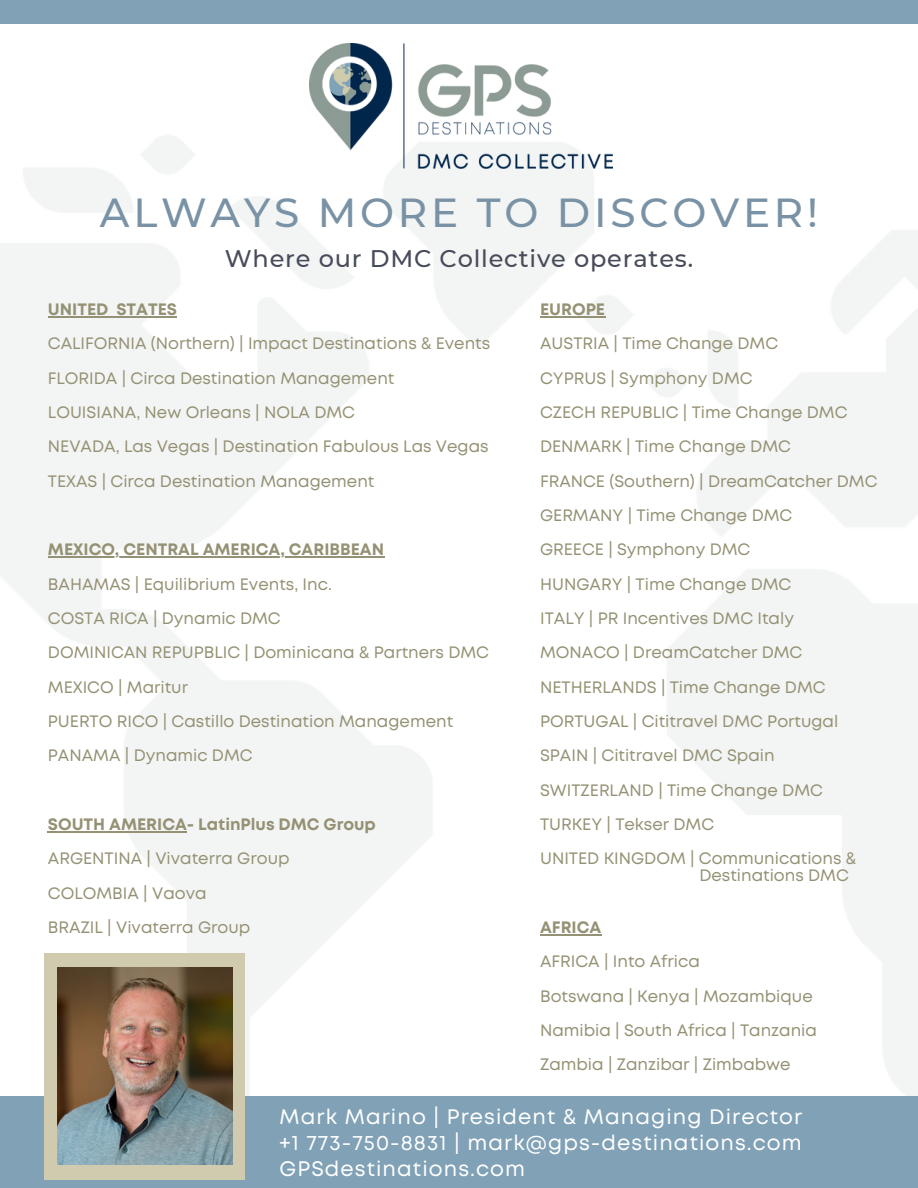
<style>
.page{position:relative;width:918px;height:1188px;background:#fff}
.page>*{position:absolute;margin:0;border:0;box-sizing:border-box;transform-origin:0 0}
.t1{font:500 40.5px "Montserrat";letter-spacing:.095em;color:#7992a5}
.t2{font:500 24px "Montserrat";letter-spacing:.035em;color:#484b5a}
.t3{font:21px/25.8px "Mont";letter-spacing:.05em;color:#fff;text-align:justify}
.t4{font:16.5px "Mont";color:#959174}
.t5{font:700 16.5px "Mont";color:#959174}
</style>
<div class="page">
<div style="left:0;top:1096px;width:918px;height:92px;background:#80a1b6"></div>
<div style="left:45px;top:953px;width:200px;height:226px;background:#d0cbae"></div>
<img style="left:57px;top:968px;width:175px;height:196px">
<img style="left:309px;top:44px;width:304px;height:125px">
<hr style="left:48px;top:316px;width:60px;height:1px;background:#959174">
<hr style="left:116px;top:316px;width:61px;height:1px;background:#959174">
<hr style="left:540px;top:316px;width:65px;height:1px;background:#959174">
<hr style="left:48px;top:556px;width:336px;height:2px;background:#959174">
<hr style="left:48px;top:831px;width:139px;height:1px;background:#959174">
<hr style="left:540px;top:934px;width:61px;height:1px;background:#959174">
<div style="left:0;top:0;width:918px;height:24px;background:#80a1b6"></div>
<p class="t1" style="left:100px;top:188px;width:720px">ALWAYS MORE TO DISCOVER!</p>
<p class="t2" style="left:225px;top:244px;width:470px">Where our DMC Collective operates.</p>
<p class="t5" style="left:48px;top:303px;width:131px">UNITED STATES</p>
<p class="t5" style="left:540px;top:303px;width:67px">EUROPE</p>
<p class="t4" style="left:48px;top:337px;width:444px">CALIFORNIA (Northern) | Impact Destinations &amp; Events</p>
<p class="t4" style="left:540px;top:337px;width:240px">AUSTRIA | Time Change DMC</p>
<p class="t4" style="left:48px;top:372px;width:348px">FLORIDA | Circa Destination Management</p>
<p class="t4" style="left:540px;top:372px;width:214px">CYPRUS | Symphony DMC</p>
<p class="t4" style="left:48px;top:406px;width:309px">LOUISIANA, New Orleans | NOLA DMC</p>
<p class="t4" style="left:540px;top:406px;width:309px">CZECH REPUBLIC | Time Change DMC</p>
<p class="t4" style="left:48px;top:440px;width:442px">NEVADA, Las Vegas | Destination Fabulous Las Vegas</p>
<p class="t4" style="left:540px;top:440px;width:252px">DENMARK | Time Change DMC</p>
<p class="t4" style="left:48px;top:475px;width:328px">TEXAS | Circa Destination Management</p>
<p class="t4" style="left:540px;top:475px;width:339px">FRANCE (Southern) | DreamCatcher DMC</p>
<p class="t4" style="left:540px;top:509px;width:254px">GERMANY | Time Change DMC</p>
<p class="t5" style="left:48px;top:543px;width:338px">MEXICO, CENTRAL AMERICA, CARIBBEAN</p>
<p class="t4" style="left:540px;top:543px;width:212px">GREECE | Symphony DMC</p>
<p class="t4" style="left:48px;top:578px;width:285px">BAHAMAS | Equilibrium Events, Inc.</p>
<p class="t4" style="left:540px;top:578px;width:253px">HUNGARY | Time Change DMC</p>
<p class="t4" style="left:48px;top:612px;width:234px">COSTA RICA | Dynamic DMC</p>
<p class="t4" style="left:540px;top:612px;width:255px">ITALY | PR Incentives DMC Italy</p>
<p class="t4" style="left:48px;top:646px;width:443px">DOMINICAN REPUPBLIC | Dominicana &amp; Partners DMC</p>
<p class="t4" style="left:540px;top:646px;width:264px">MONACO | DreamCatcher DMC</p>
<p class="t4" style="left:48px;top:681px;width:142px">MEXICO | Maritur</p>
<p class="t4" style="left:540px;top:681px;width:287px">NETHERLANDS | Time Change DMC</p>
<p class="t4" style="left:48px;top:715px;width:407px">PUERTO RICO | Castillo Destination Management</p>
<p class="t4" style="left:540px;top:715px;width:300px">PORTUGAL | Cititravel DMC Portugal</p>
<p class="t4" style="left:48px;top:749px;width:206px">PANAMA | Dynamic DMC</p>
<p class="t4" style="left:540px;top:749px;width:236px">SPAIN | Cititravel DMC Spain</p>
<p class="t4" style="left:540px;top:784px;width:284px">SWITZERLAND | Time Change DMC</p>
<p class="t5" style="left:48px;top:818px;width:329px">SOUTH AMERICA- LatinPlus DMC Group</p>
<p class="t4" style="left:540px;top:818px;width:176px">TURKEY | Tekser DMC</p>
<p class="t4" style="left:48px;top:852px;width:243px">ARGENTINA | Vivaterra Group</p>
<p class="t4" style="left:540px;top:852px;width:318px">UNITED KINGDOM | Communications &amp;</p>
<p class="t4" style="left:48px;top:887px;width:160px">COLOMBIA | Vaova</p>
<p class="t4" style="left:48px;top:921px;width:204px">BRAZIL | Vivaterra Group</p>
<p class="t5" style="left:540px;top:921px;width:63px">AFRICA</p>
<p class="t4" style="left:540px;top:955px;width:161px">AFRICA | Into Africa</p>
<p class="t4" style="left:540px;top:990px;width:274px">Botswana | Kenya | Mozambique</p>
<p class="t4" style="left:540px;top:1024px;width:278px">Namibia | South Africa | Tanzania</p>
<p class="t4" style="left:540px;top:1058px;width:252px">Zambia | Zanzibar | Zimbabwe</p>
<p class="t3" style="left:280px;top:1106px;width:524px">Mark Marino | President &amp; Managing Director +1 773-750-8831 | mark@gps-destinations.com GPSdestinations.com</p>
<p class="t4" style="left:699px;top:869px;width:151px">Destinations DMC</p>
</div>
